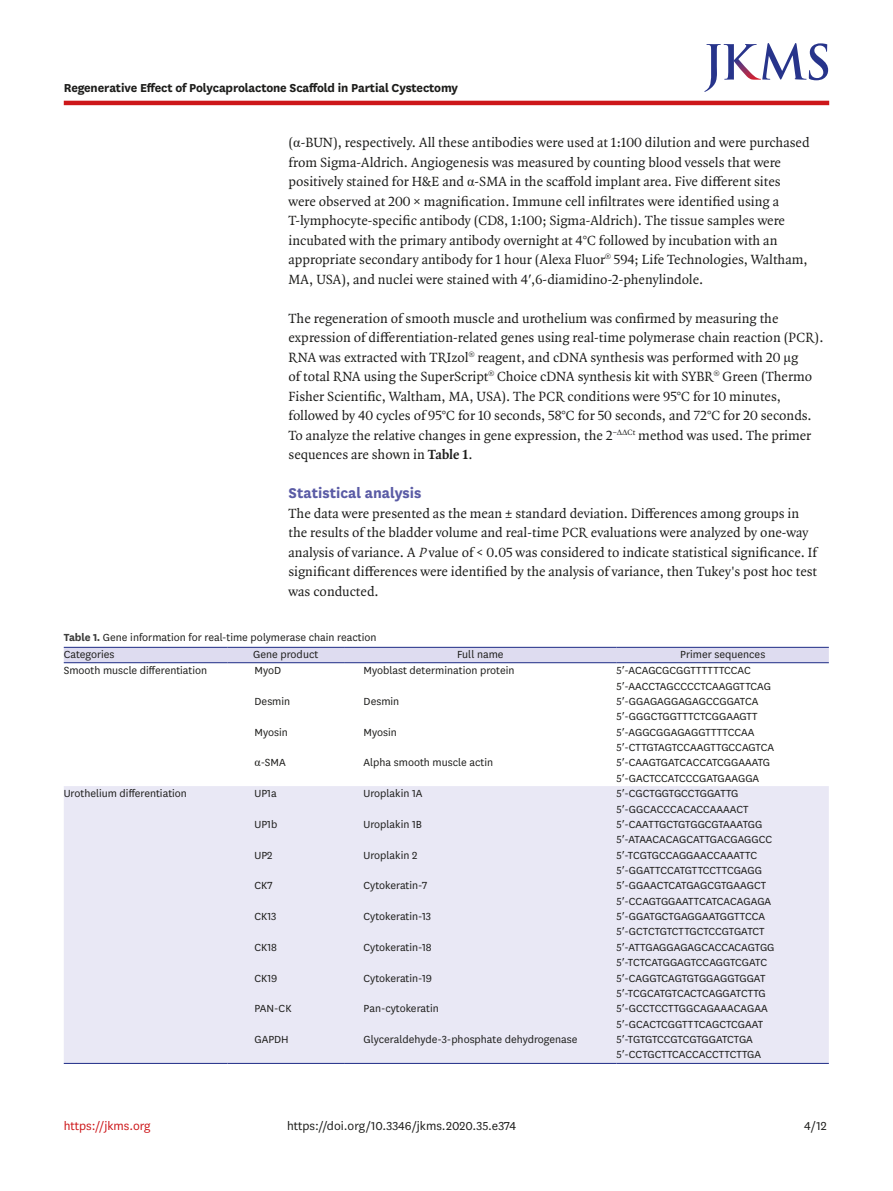
<style>
.page{position:relative;width:893px;height:1191px;background:#fff}
.page>*{position:absolute;margin:0;border:0;box-sizing:border-box;transform-origin:0 0}
.body_title2{font:700 16.5px "National";color:#5a5ba5}
.body_p_first{font:14.25px/19.5px "Quadraat OT";color:#1d1d1b}
.body_p{font:14.25px/19.5px "Quadraat OT";color:#1d1d1b}
.alt-title-type{font:700 13.5px "National";letter-spacing:-.01em;color:#1d1d1b}
.doi_running_footer{font:13.5px "National";color:#1d1d1b}
.t1{font:13.5px "National";color:#cd171a}
.tbody_entry{font:12px "National";color:#1d1d1b}
.table-wrap_caption{font:12px "National";color:#1d1d1b}
.thead_entry{font:12px "National";color:#1d1d1b}
.tbody_entry-2{font:12px "National";letter-spacing:-.02em;color:#1d1d1b}
.s1{font-family:"Times New Roman"}
.s2{font-weight:700}
.s3{font-style:italic}
.s4{font-weight:700;color:#3d3d3c}
</style>
<div class="page">
<hr style="left:64px;top:101px;width:765px;height:4px;background:#cd171a">
<svg style="left:704px;top:43px;width:124px;height:49px"></svg>
<div style="left:64px;top:648px;width:765px;height:14px;background:#dedcf0"></div>
<div style="left:64px;top:786px;width:765px;height:277px;background:#e9e8f5"></div>
<hr style="left:64px;top:647px;width:163px;height:1px;background:#27348b">
<hr style="left:227px;top:647px;width:117px;height:1px;background:#27348b">
<hr style="left:344px;top:647px;width:273px;height:1px;background:#27348b">
<hr style="left:617px;top:647px;width:212px;height:1px;background:#27348b">
<hr style="left:64px;top:662px;width:163px;height:1px;background:#27348b">
<hr style="left:227px;top:662px;width:117px;height:1px;background:#27348b">
<hr style="left:344px;top:662px;width:273px;height:1px;background:#27348b">
<hr style="left:617px;top:662px;width:212px;height:1px;background:#27348b">
<hr style="left:617px;top:1063px;width:212px;height:1px;background:#27348b">
<hr style="left:64px;top:1063px;width:163px;height:1px;background:#27348b">
<hr style="left:227px;top:1063px;width:117px;height:1px;background:#27348b">
<hr style="left:344px;top:1063px;width:273px;height:1px;background:#27348b">
<p class="alt-title-type" style="left:64px;top:78px;width:396px">Regenerative Effect of Polycaprolactone Scaffold in Partial Cystectomy</p>
<p class="body_p_first" style="left:289px;top:133px;width:522px">(<span class="s1">α</span>-BUN), respectively. All these antibodies were used at 1:100 dilution and were purchased from Sigma-Aldrich. Angiogenesis was measured by counting blood vessels that were positively stained for H&amp;E and <span class="s1">α</span>-SMA in the scaffold implant area. Five different sites were observed at 200 × magnification. Immune cell infiltrates were identified using a T-lymphocyte-specific antibody (CD8, 1:100; Sigma-Aldrich). The tissue samples were incubated with the primary antibody overnight at 4°C followed by incubation with an appropriate secondary antibody for 1 hour (Alexa Fluor<sup>®</sup> 594; Life Technologies, Waltham, MA, USA), and nuclei were stained with 4<span class="s1">ʹ</span>,6-diamidino-2-phenylindole.</p>
<p class="body_p" style="left:289px;top:308px;width:536px">The regeneration of smooth muscle and urothelium was confirmed by measuring the expression of differentiation-related genes using real-time polymerase chain reaction (PCR).<br>RNA was extracted with TRIzol<sup>®</sup> reagent, and cDNA synthesis was performed with 20 <span class="s1">μ</span>g<br>of total RNA using the SuperScript<sup>®</sup> Choice cDNA synthesis kit with SYBR<sup>®</sup> Green (Thermo Fisher Scientific, Waltham, MA, USA). The PCR conditions were 95°C for 10 minutes, followed by 40 cycles of 95°C for 10 seconds, 58°C for 50 seconds, and 72°C for 20 seconds.<br>To analyze the relative changes in gene expression, the 2<sup>−</sup><sup>ΔΔ</sup><sup>Ct</sup> method was used. The primer sequences are shown in <span class="s2">Table 1</span>.</p>
<p class="body_title2" style="left:289px;top:481px;width:134px">Statistical analysis</p>
<p class="body_p_first" style="left:289px;top:503px;width:530px">The data were presented as the mean ± standard deviation. Differences among groups in the results of the bladder volume and real-time PCR evaluations were analyzed by one-way analysis of variance. A <span class="s3">P</span> value of &lt; 0.05 was considered to indicate statistical significance. If significant differences were identified by the analysis of variance, then Tukey's post hoc test was conducted.</p>
<p class="table-wrap_caption" style="left:64px;top:629px;width:314px"><span class="s4">Table 1.</span> Gene information for real-time polymerase chain reaction</p>
<p class="thead_entry" style="left:64px;top:647px;width:52px">Categories</p>
<p class="thead_entry" style="left:253px;top:647px;width:67px">Gene product</p>
<p class="thead_entry" style="left:457px;top:647px;width:48px">Full name</p>
<p class="thead_entry" style="left:680px;top:647px;width:87px">Primer sequences</p>
<p class="tbody_entry" style="left:64px;top:663px;width:145px">Smooth muscle differentiation</p>
<p class="tbody_entry" style="left:254px;top:663px;width:28px">MyoD</p>
<p class="tbody_entry" style="left:364px;top:663px;width:152px">Myoblast determination protein</p>
<p class="tbody_entry" style="left:617px;top:663px;width:136px">5<span class="s1">′</span>-ACAGCGCGGTTTTTTCCAC</p>
<p class="tbody_entry" style="left:617px;top:678px;width:156px">5<span class="s1">′</span>-AACCTAGCCCCTCAAGGTTCAG</p>
<p class="tbody_entry" style="left:254px;top:693px;width:37px">Desmin</p>
<p class="tbody_entry" style="left:364px;top:693px;width:37px">Desmin</p>
<p class="tbody_entry" style="left:617px;top:693px;width:143px">5<span class="s1">′</span>-GGAGAGGAGAGCCGGATCA</p>
<p class="tbody_entry" style="left:617px;top:709px;width:143px">5<span class="s1">′</span>-GGGCTGGTTTCTCGGAAGTT</p>
<p class="tbody_entry" style="left:254px;top:724px;width:35px">Myosin</p>
<p class="tbody_entry" style="left:364px;top:724px;width:35px">Myosin</p>
<p class="tbody_entry" style="left:617px;top:724px;width:139px">5<span class="s1">′</span>-AGGCGGAGAGGTTTTCCAA</p>
<p class="tbody_entry" style="left:617px;top:739px;width:159px">5<span class="s1">′</span>-CTTGTAGTCCAAGTTGCCAGTCA</p>
<p class="tbody_entry" style="left:254px;top:755px;width:33px"><span class="s1">α</span>-SMA</p>
<p class="tbody_entry" style="left:364px;top:755px;width:131px">Alpha smooth muscle actin</p>
<p class="tbody_entry" style="left:617px;top:755px;width:155px">5<span class="s1">′</span>-CAAGTGATCACCATCGGAAATG</p>
<p class="tbody_entry" style="left:617px;top:770px;width:144px">5<span class="s1">′</span>-GACTCCATCCCGATGAAGGA</p>
<p class="tbody_entry" style="left:64px;top:785px;width:125px">Urothelium differentiation</p>
<p class="tbody_entry" style="left:254px;top:785px;width:24px">UP1a</p>
<p class="tbody_entry" style="left:364px;top:785px;width:61px">Uroplakin 1A</p>
<p class="tbody_entry" style="left:617px;top:785px;width:123px">5<span class="s1">′</span>-CGCTGGTGCCTGGATTG</p>
<p class="tbody_entry" style="left:617px;top:801px;width:133px">5<span class="s1">′</span>-GGCACCCACACCAAAACT</p>
<p class="tbody_entry" style="left:254px;top:816px;width:24px">UP1b</p>
<p class="tbody_entry" style="left:364px;top:816px;width:60px">Uroplakin 1B</p>
<p class="tbody_entry" style="left:617px;top:816px;width:147px">5<span class="s1">′</span>-CAATTGCTGTGGCGTAAATGG</p>
<p class="tbody_entry" style="left:617px;top:832px;width:157px">5<span class="s1">′</span>-ATAACACAGCATTGACGAGGCC</p>
<p class="tbody_entry" style="left:254px;top:847px;width:19px">UP2</p>
<p class="tbody_entry" style="left:364px;top:847px;width:55px">Uroplakin 2</p>
<p class="tbody_entry" style="left:617px;top:847px;width:142px">5<span class="s1">′</span>-TCGTGCCAGGAACCAAATTC</p>
<p class="tbody_entry" style="left:617px;top:862px;width:147px">5<span class="s1">′</span>-GGATTCCATGTTCCTTCGAGG</p>
<p class="tbody_entry" style="left:254px;top:878px;width:20px">CK7</p>
<p class="tbody_entry" style="left:364px;top:878px;width:65px">Cytokeratin-7</p>
<p class="tbody_entry" style="left:617px;top:878px;width:151px">5<span class="s1">′</span>-GGAACTCATGAGCGTGAAGCT</p>
<p class="tbody_entry" style="left:617px;top:893px;width:156px">5<span class="s1">′</span>-CCAGTGGAATTCATCACAGAGA</p>
<p class="tbody_entry" style="left:254px;top:908px;width:23px">CK13</p>
<p class="tbody_entry" style="left:364px;top:908px;width:69px">Cytokeratin-13</p>
<p class="tbody_entry" style="left:617px;top:908px;width:150px">5<span class="s1">′</span>-GGATGCTGAGGAATGGTTCCA</p>
<p class="tbody_entry" style="left:617px;top:924px;width:149px">5<span class="s1">′</span>-GCTCTGTCTTGCTCCGTGATCT</p>
<p class="tbody_entry" style="left:254px;top:939px;width:24px">CK18</p>
<p class="tbody_entry" style="left:364px;top:939px;width:70px">Cytokeratin-18</p>
<p class="tbody_entry" style="left:617px;top:939px;width:159px">5<span class="s1">′</span>-ATTGAGGAGAGCACCACAGTGG</p>
<p class="tbody_entry" style="left:617px;top:954px;width:152px">5<span class="s1">′</span>-TCTCATGGAGTCCAGGTCGATC</p>
<p class="tbody_entry" style="left:254px;top:970px;width:24px">CK19</p>
<p class="tbody_entry" style="left:364px;top:970px;width:70px">Cytokeratin-19</p>
<p class="tbody_entry" style="left:617px;top:970px;width:150px">5<span class="s1">′</span>-CAGGTCAGTGTGGAGGTGGAT</p>
<p class="tbody_entry" style="left:617px;top:985px;width:151px">5<span class="s1">′</span>-TCGCATGTCACTCAGGATCTTG</p>
<p class="tbody_entry" style="left:254px;top:1000px;width:39px">PAN-CK</p>
<p class="tbody_entry" style="left:364px;top:1000px;width:77px">Pan-cytokeratin</p>
<p class="tbody_entry" style="left:617px;top:1000px;width:153px">5<span class="s1">′</span>-GCCTCCTTGGCAGAAACAGAA</p>
<p class="tbody_entry" style="left:617px;top:1016px;width:148px">5<span class="s1">′</span>-GCACTCGGTTTCAGCTCGAAT</p>
<p class="tbody_entry" style="left:254px;top:1031px;width:36px">GAPDH</p>
<p class="tbody_entry" style="left:364px;top:1031px;width:215px">Glyceraldehyde-3-phosphate dehydrogenase</p>
<p class="tbody_entry-2" style="left:617px;top:1031px;width:138px">5<span class="s1">′</span>-TGTGTCCGTCGTGGATCTGA</p>
<p class="tbody_entry" style="left:617px;top:1046px;width:146px">5<span class="s1">′</span>-CCTGCTTCACCACCTTCTTGA</p>
<p class="t1" style="left:64px;top:1116px;width:88px">https://jkms.org</p>
<p class="doi_running_footer" style="left:287px;top:1116px;width:231px">https://doi.org/10.3346/jkms.2020.35.e374</p>
<p class="doi_running_footer" style="left:804px;top:1116px;width:24px">4/12</p>
</div>
